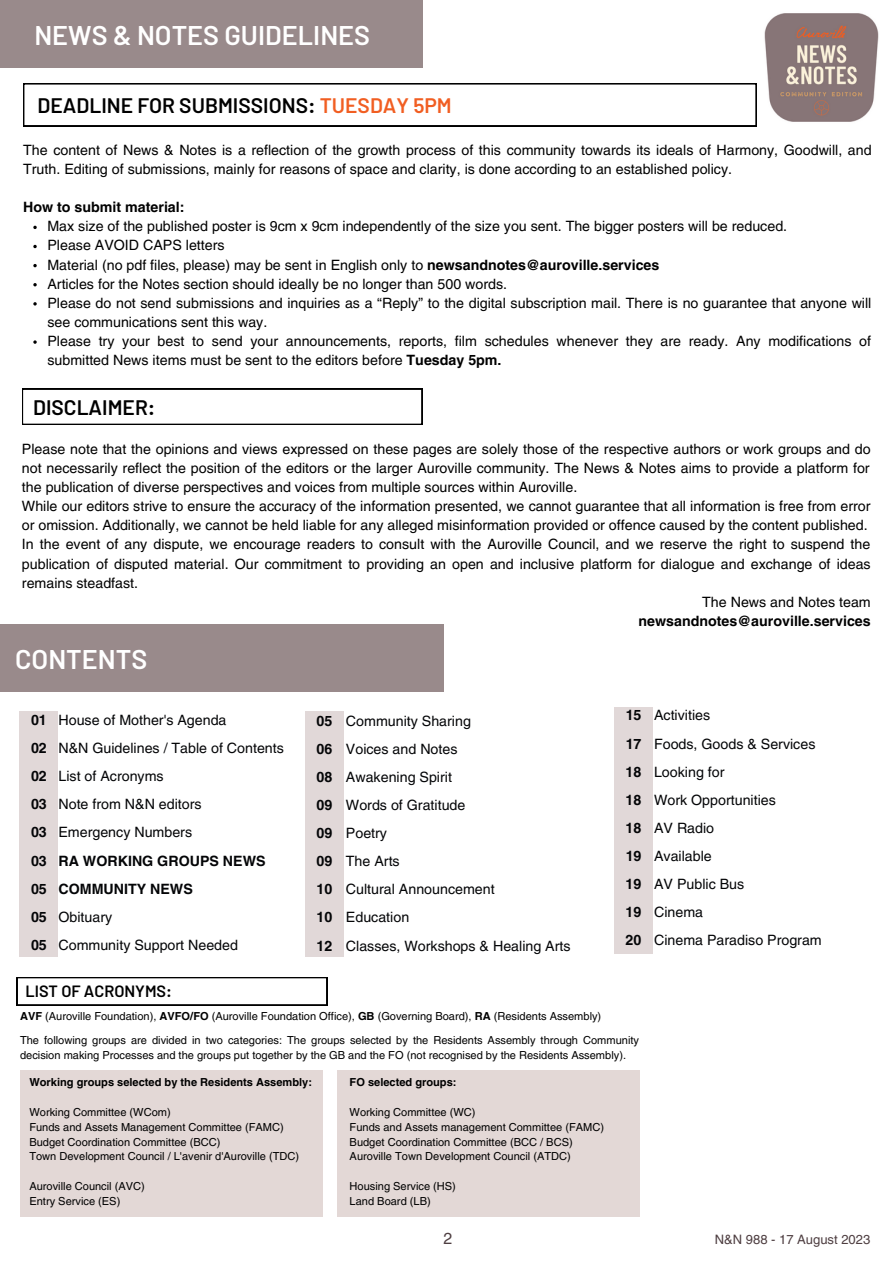
<style>
.page{position:relative;width:893px;height:1264px;background:#fff}
.page>*{position:absolute;margin:0;border:0;box-sizing:border-box;transform-origin:0 0}
.t1{font:600 27px "Barlow";color:#fff}
.t2{font:600 21px "Barlow";color:#000}
.t3{font:600 16.35px "Barlow";color:#000}
.t4{font:16.05px "Helvetica LT Pro";color:#4e3e41}
.t5{font:14.25px/19px "Helvetica LT Pro";color:#000}
.t6{font:14.25px "Helvetica LT Pro";color:#040507}
.t7{font:700 14.25px/28px "Helvetica LT Pro";color:#040507;text-align:justify}
.t8{font:700 14.25px "Helvetica LT Pro";color:#000}
.t9{font:13.05px "Helvetica LT Pro";color:#4e3e41}
.t10{font:11.1px/14.9px "Helvetica LT Pro";color:#000}
.t11{font:700 11.1px "Helvetica LT Pro";color:#000}
.s1{color:#f15e22}
.s2{font-weight:700}
</style>
<div class="page">
<div style="left:0;top:0;width:423px;height:67px;background:#998a8b"></div>
<svg style="left:33px;top:226px;width:4px;height:3px"></svg>
<svg style="left:33px;top:245px;width:4px;height:3px"></svg>
<svg style="left:33px;top:264px;width:4px;height:3px"></svg>
<svg style="left:33px;top:283px;width:4px;height:3px"></svg>
<svg style="left:33px;top:302px;width:4px;height:3px"></svg>
<svg style="left:33px;top:340px;width:4px;height:4px"></svg>
<svg style="left:22px;top:389px;width:400px;height:36px"></svg>
<svg style="left:23px;top:83px;width:733px;height:43px"></svg>
<div style="left:0;top:624px;width:443px;height:67px;background:#998a8b"></div>
<img style="left:764px;top:13px;width:115px;height:109px">
<div style="left:20px;top:1069px;width:302px;height:147px;background:#e3d8d6"></div>
<div style="left:337px;top:1069px;width:302px;height:147px;background:#e3d8d6"></div>
<svg style="left:17px;top:977px;width:310px;height:28px"></svg>
<div style="left:20px;top:711px;width:38px;height:245px;background:#e1d8d8"></div>
<div style="left:614px;top:707px;width:38px;height:246px;background:#e1d8d8"></div>
<div style="left:305px;top:711px;width:38px;height:245px;background:#e1d8d8"></div>
<p class="t1" style="left:34px;top:18px;width:337px">NEWS &amp; NOTES GUIDELINES</p>
<p class="t2" style="left:37px;top:91px;width:416px">DEADLINE FOR SUBMISSIONS: <span class="s1">TUESDAY 5PM</span></p>
<p class="t5" style="left:23px;top:142px;width:849px">The content of News &amp; Notes is a reflection of the growth process of this community towards its ideals of Harmony, Goodwill, and<br>Truth. Editing of submissions, mainly for reasons of space and clarity, is done according to an established policy.</p>
<p class="t8" style="left:23px;top:202px;width:163px">How to submit material:</p>
<p class="t5" style="left:47px;top:218px;width:741px">Max size of the published poster is 9cm x 9cm independently of the size you sent. The bigger posters will be reduced.</p>
<p class="t5" style="left:47px;top:237px;width:179px">Please AVOID CAPS letters</p>
<p class="t5" style="left:47px;top:256px;width:613px">Material (no pdf files, please) may be sent in English only to <span class="s2">newsandnotes@auroville.services</span></p>
<p class="t5" style="left:47px;top:275px;width:461px">Articles for the Notes section should ideally be no longer than 500 words.</p>
<p class="t5" style="left:47px;top:294px;width:825px">Please do not send submissions and inquiries as a “Reply” to the digital subscription mail. There is no guarantee that anyone will see communications sent this way.</p>
<p class="t5" style="left:47px;top:333px;width:825px">Please try your best to send your announcements, reports, film schedules whenever they are ready. Any modifications of submitted News items must be sent to the editors before <span class="s2">Tuesday 5pm.</span></p>
<p class="t2" style="left:33px;top:393px;width:124px">DISCLAIMER:</p>
<p class="t5" style="left:22px;top:440px;width:850px;text-align:justify">Please note that the opinions and views expressed on these pages are solely those of the respective authors or work groups and do not necessarily reflect the position of the editors or the larger Auroville community. The News &amp; Notes aims to provide a platform for the publication of diverse perspectives and voices from multiple sources within Auroville.</p>
<p class="t5" style="left:22px;top:498px;width:850px">While our editors strive to ensure the accuracy of the information presented, we cannot guarantee that all information is free from error or omission. Additionally, we cannot be held liable for any alleged misinformation provided or offence caused by the content published.</p>
<p class="t5" style="left:22px;top:536px;width:850px;text-align:justify">In the event of any dispute, we encourage readers to consult with the Auroville Council, and we reserve the right to suspend the publication of disputed material. Our commitment to providing an open and inclusive platform for dialogue and exchange of ideas remains steadfast.</p>
<p class="t5" style="left:702px;top:593px;width:170px">The News and Notes team</p>
<p class="t8" style="left:638px;top:615px;width:234px">newsandnotes@auroville.services</p>
<p class="t1" style="left:15px;top:642px;width:134px">CONTENTS</p>
<p class="t7" style="left:31px;top:707px;width:17px">01</p>
<p class="t7" style="left:31px;top:735px;width:17px">02</p>
<p class="t7" style="left:31px;top:763px;width:17px">02</p>
<p class="t7" style="left:31px;top:791px;width:17px">03</p>
<p class="t7" style="left:31px;top:819px;width:17px">03</p>
<p class="t7" style="left:31px;top:847px;width:17px">03</p>
<p class="t7" style="left:31px;top:876px;width:17px">05</p>
<p class="t7" style="left:31px;top:904px;width:17px">05</p>
<p class="t7" style="left:31px;top:932px;width:17px">05</p>
<p class="t6" style="left:58px;top:714px;width:169px">House of Mother's Agenda</p>
<p class="t6" style="left:58px;top:743px;width:227px">N&amp;N Guidelines / Table of Contents</p>
<p class="t6" style="left:58px;top:771px;width:107px">List of Acronyms</p>
<p class="t6" style="left:58px;top:799px;width:145px">Note from N&amp;N editors</p>
<p class="t6" style="left:58px;top:827px;width:135px">Emergency Numbers</p>
<p class="t7" style="left:58px;top:847px;width:209px">RA WORKING GROUPS NEWS</p>
<p class="t7" style="left:58px;top:876px;width:136px">COMMUNITY NEWS</p>
<p class="t6" style="left:58px;top:911px;width:55px">Obituary</p>
<p class="t6" style="left:58px;top:939px;width:181px">Community Support Needed</p>
<p class="t7" style="left:316px;top:708px;width:17px">05</p>
<p class="t7" style="left:316px;top:736px;width:17px">06</p>
<p class="t7" style="left:316px;top:764px;width:17px">08</p>
<p class="t7" style="left:316px;top:792px;width:17px">09</p>
<p class="t7" style="left:316px;top:820px;width:17px">09</p>
<p class="t7" style="left:316px;top:848px;width:17px">09</p>
<p class="t7" style="left:316px;top:876px;width:17px">10</p>
<p class="t7" style="left:316px;top:904px;width:17px">10</p>
<p class="t7" style="left:316px;top:932px;width:17px">12</p>
<p class="t6" style="left:346px;top:715px;width:126px">Community Sharing</p>
<p class="t6" style="left:346px;top:743px;width:113px">Voices and Notes</p>
<p class="t6" style="left:346px;top:771px;width:107px">Awakening Spirit</p>
<p class="t6" style="left:346px;top:799px;width:121px">Words of Gratitude</p>
<p class="t6" style="left:346px;top:827px;width:43px">Poetry</p>
<p class="t6" style="left:346px;top:856px;width:55px">The Arts</p>
<p class="t6" style="left:346px;top:884px;width:150px">Cultural Announcement</p>
<p class="t6" style="left:346px;top:912px;width:65px">Education</p>
<p class="t6" style="left:346px;top:940px;width:226px">Classes, Workshops &amp; Healing Arts</p>
<p class="t7" style="left:625px;top:702px;width:17px">15<br>17<br>18</p>
<p class="t7" style="left:625px;top:787px;width:17px">18</p>
<p class="t7" style="left:625px;top:815px;width:17px">18</p>
<p class="t7" style="left:625px;top:843px;width:17px">19<br>19</p>
<p class="t7" style="left:625px;top:899px;width:17px">19</p>
<p class="t7" style="left:625px;top:927px;width:17px">20</p>
<p class="t3" style="left:25px;top:980px;width:148px">LIST OF ACRONYMS:</p>
<p class="t10" style="left:20px;top:1009px;width:582px"><span class="s2">AVF</span> (Auroville Foundation), <span class="s2">AVFO/FO</span> (Auroville Foundation Office), <span class="s2">GB</span> (Governing Board), <span class="s2">RA</span> (Residents Assembly)</p>
<p class="t10" style="left:20px;top:1034px;width:620px">The following groups are divided in two categories: The groups selected by the Residents Assembly through Community decision making Processes and the groups put together by the GB and the FO (not recognised by the Residents Assembly).</p>
<p class="t11" style="left:29px;top:1078px;width:284px">Working groups selected by the Residents Assembly:</p>
<p class="t10" style="left:29px;top:1105px;width:143px">Working Committee (WCom)</p>
<p class="t10" style="left:29px;top:1120px;width:256px">Funds and Assets Management Committee (FAMC)</p>
<p class="t10" style="left:29px;top:1135px;width:193px">Budget Coordination Committee (BCC)</p>
<p class="t10" style="left:29px;top:1150px;width:271px">Town Development Council / L'avenir d'Auroville (TDC)</p>
<p class="t10" style="left:29px;top:1179px;width:117px">Auroville Council (AVC)</p>
<p class="t10" style="left:29px;top:1194px;width:92px">Entry Service (ES)</p>
<p class="t11" style="left:349px;top:1078px;width:108px">FO selected groups:</p>
<p class="t10" style="left:349px;top:1105px;width:127px">Working Committee (WC)</p>
<p class="t10" style="left:349px;top:1120px;width:256px">Funds and Assets management Committee (FAMC)</p>
<p class="t10" style="left:349px;top:1135px;width:224px">Budget Coordination Committee (BCC / BCS)</p>
<p class="t10" style="left:349px;top:1150px;width:223px">Auroville Town Development Council (ATDC)</p>
<p class="t10" style="left:349px;top:1179px;width:108px">Housing Service (HS)</p>
<p class="t10" style="left:349px;top:1194px;width:83px">Land Board (LB)</p>
<p class="t4" style="left:443px;top:1232px;width:10px">2</p>
<p class="t6" style="left:654px;top:710px;width:58px">Activities</p>
<p class="t6" style="left:654px;top:738px;width:163px">Foods, Goods &amp; Services</p>
<p class="t6" style="left:654px;top:766px;width:72px">Looking for</p>
<p class="t6" style="left:654px;top:794px;width:123px">Work Opportunities</p>
<p class="t6" style="left:654px;top:822px;width:62px">AV Radio</p>
<p class="t6" style="left:654px;top:850px;width:59px">Available</p>
<p class="t6" style="left:654px;top:879px;width:92px">AV Public Bus</p>
<p class="t6" style="left:654px;top:907px;width:51px">Cinema</p>
<p class="t6" style="left:654px;top:935px;width:169px">Cinema Paradiso Program</p>
<p class="t9" style="left:714px;top:1234px;width:157px">N&amp;N 988 - 17 August 2023</p>
</div>
